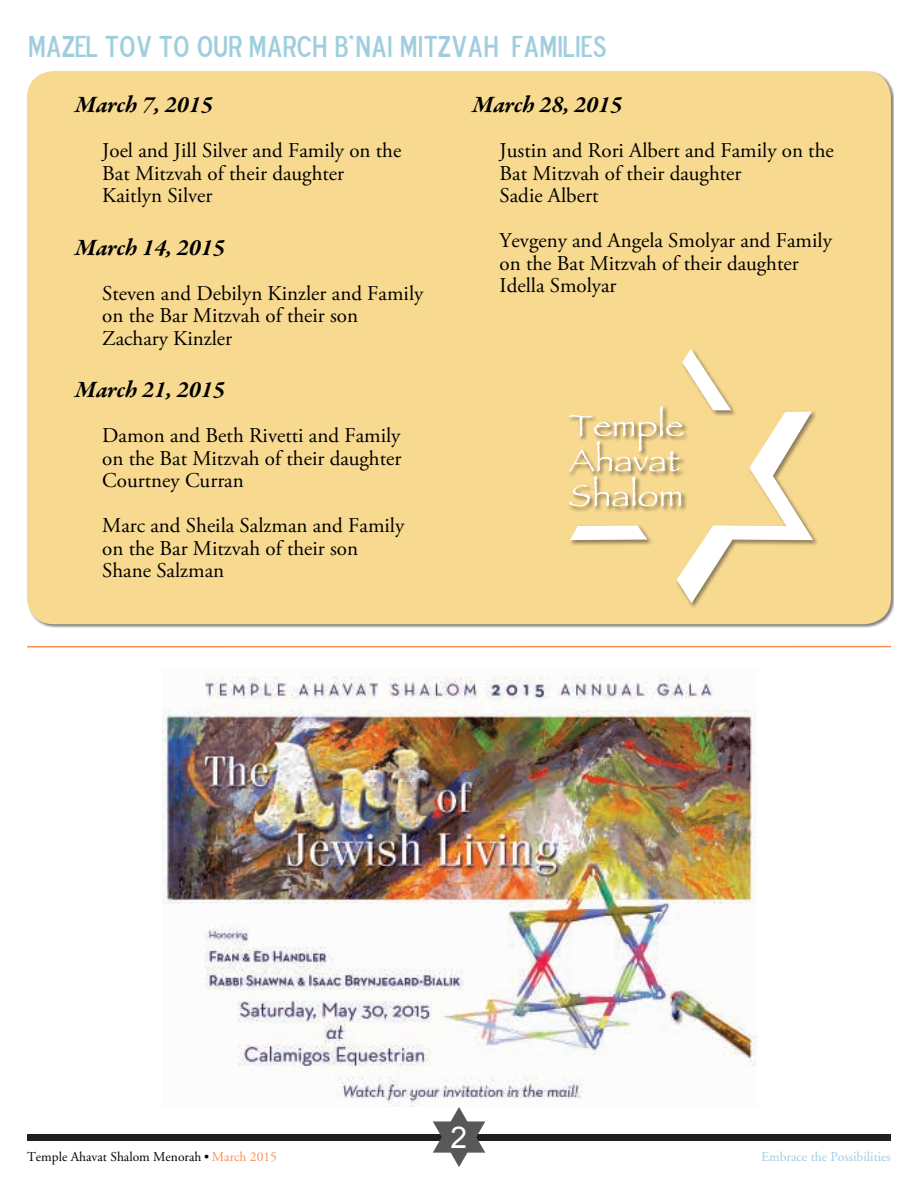
<style>
.page{position:relative;width:918px;height:1188px;background:#fff}
.page>*{position:absolute;margin:0;border:0;box-sizing:border-box;transform-origin:0 0}
.t1{font:30px "Blue Highway D Type";color:#a0cede}
.t2{font:30px "Arial";color:#fff}
.t3{font:italic 700 24px "Garamond Premr Pro";color:#000}
.t4{font:21px/22.5px "Adobe Garamond Pro";color:#000}
.t5{font:13.5px "Adobe Garamond";color:#000}
.t6{font:13.5px "Adobe Garamond";color:#a0cede}
.s1{font-family:"Eurostile"}
.s2{color:#f79155}
</style>
<div class="page">
<div style="left:27px;top:1134px;width:864px;height:7px;background:#231f20"></div>
<svg style="left:433px;top:1107px;width:52px;height:60px"></svg>
<div style="left:27px;top:71px;width:864px;height:553px;background:#f7d990;border-radius:27px"></div>
<svg style="left:569px;top:349px;width:244px;height:254px"></svg>
<hr style="left:27px;top:646px;width:864px;height:2px;background:#f79155">
<img style="left:163px;top:669px;width:593px;height:438px">
<p class="t1" style="left:27px;top:27px;width:581px">MAZEL TOV TO OUR MARCH B'NAI MITZVAH FAMILIES</p>
<p class="t3" style="left:75px;top:90px;width:139px">March 7, 2015</p>
<p class="t4" style="left:102px;top:140px;width:301px">Joel and Jill Silver and Family on the<br>Bat Mitzvah of their daughter<br>Kaitlyn Silver</p>
<p class="t3" style="left:75px;top:233px;width:151px">March 14, 2015</p>
<p class="t4" style="left:102px;top:283px;width:323px">Steven and Debilyn Kinzler and Family on the Bar Mitzvah of their son<br>Zachary Kinzler</p>
<p class="t3" style="left:75px;top:375px;width:151px">March 21, 2015</p>
<p class="t4" style="left:102px;top:425px;width:301px;text-align:justify">Damon and Beth Rivetti and Family on the Bat Mitzvah of their daughter Courtney Curran</p>
<p class="t4" style="left:102px;top:515px;width:304px">Marc and Sheila Salzman and Family on the Bar Mitzvah of their son<br>Shane Salzman</p>
<p class="t3" style="left:473px;top:90px;width:151px">March 28, 2015</p>
<p class="t4" style="left:500px;top:140px;width:336px">Justin and Rori Albert and Family on the<br>Bat Mitzvah of their daughter<br>Sadie Albert</p>
<p class="t4" style="left:500px;top:230px;width:334px">Yevgeny and Angela Smolyar and Family on the Bat Mitzvah of their daughter<br>Idella Smolyar</p>
<p class="t2" style="left:451px;top:1118px;width:18px">2</p>
<p class="t5" style="left:27px;top:1149px;width:251px">Temple Ahavat Shalom Menorah <span class="s1">•</span> <span class="s2">March 2015</span></p>
<p class="t6" style="left:761px;top:1149px;width:131px">Embrace the Possibilities</p>
</div>
